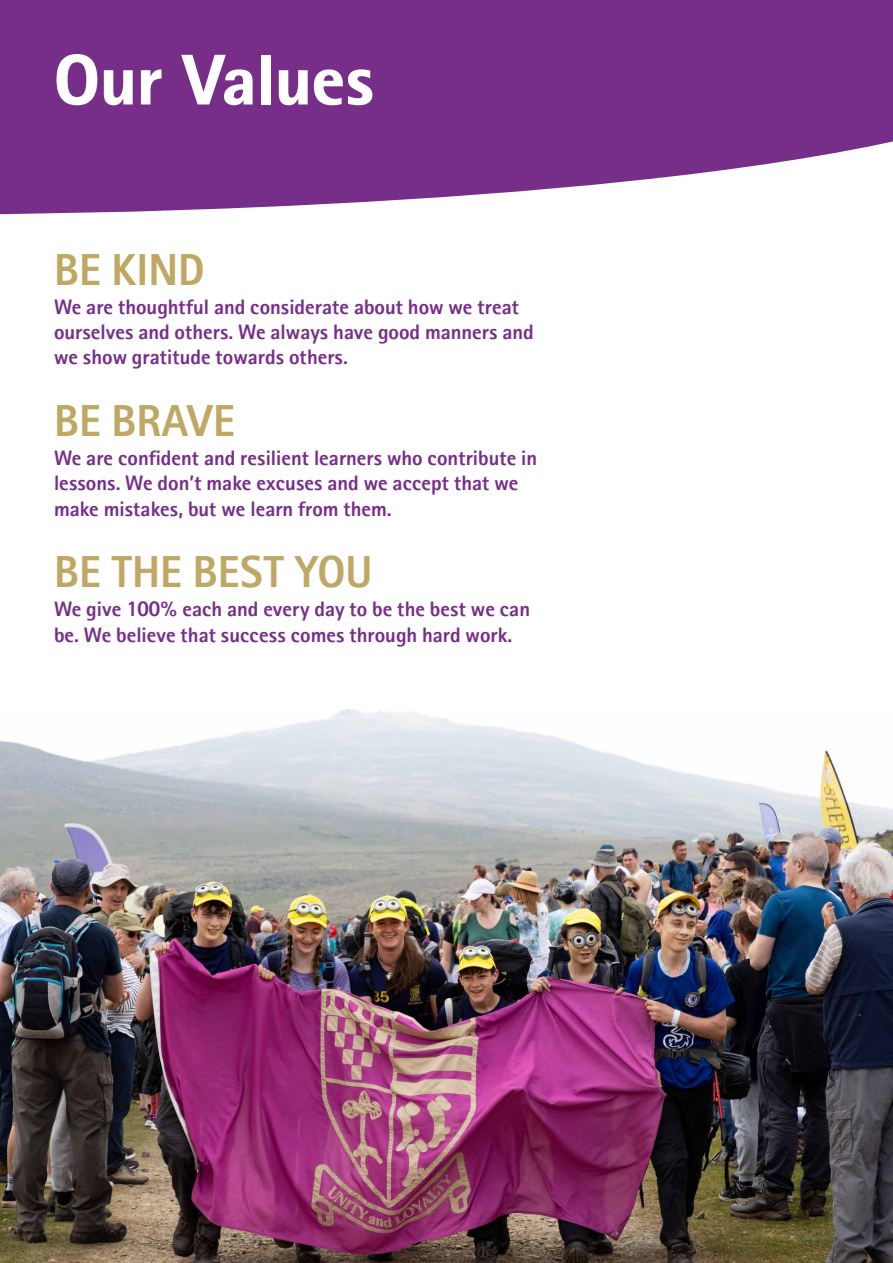
<style>
.page{position:relative;width:893px;height:1263px;background:#fff}
.page>*{position:absolute;margin:0;border:0;box-sizing:border-box;transform-origin:0 0}
.t1{font:800 72px "Rotis II Sans Pro";color:#fff}
.t2{font:700 45px "Rotis II Sans Pro";color:#bfa764}
.t3{font:700 21px/25.2px "Rotis II Sans Pro";color:#772e89}
</style>
<div class="page">
<svg style="left:0;top:0;width:893px;height:214px;background:#844294"></svg>
<img style="left:0;top:710px;width:893px;height:553px">
<p class="t1" style="left:54px;top:39px;width:322px">Our Values</p>
<p class="t2" style="left:54px;top:244px;width:152px">BE KIND</p>
<p class="t3" style="left:54px;top:294px;width:481px">We are thoughtful and considerate about how we treat ourselves and others. We always have good manners and we show gratitude towards others.</p>
<p class="t2" style="left:54px;top:395px;width:183px">BE BRAVE</p>
<p class="t3" style="left:54px;top:446px;width:485px">We are confident and resilient learners who contribute in lessons. We don’t make excuses and we accept that we make mistakes, but we learn from them.</p>
<p class="t2" style="left:54px;top:546px;width:320px">BE THE BEST YOU</p>
<p class="t3" style="left:54px;top:597px;width:478px">We give 100% each and every day to be the best we can be. We believe that success comes through hard work.</p>
</div>
